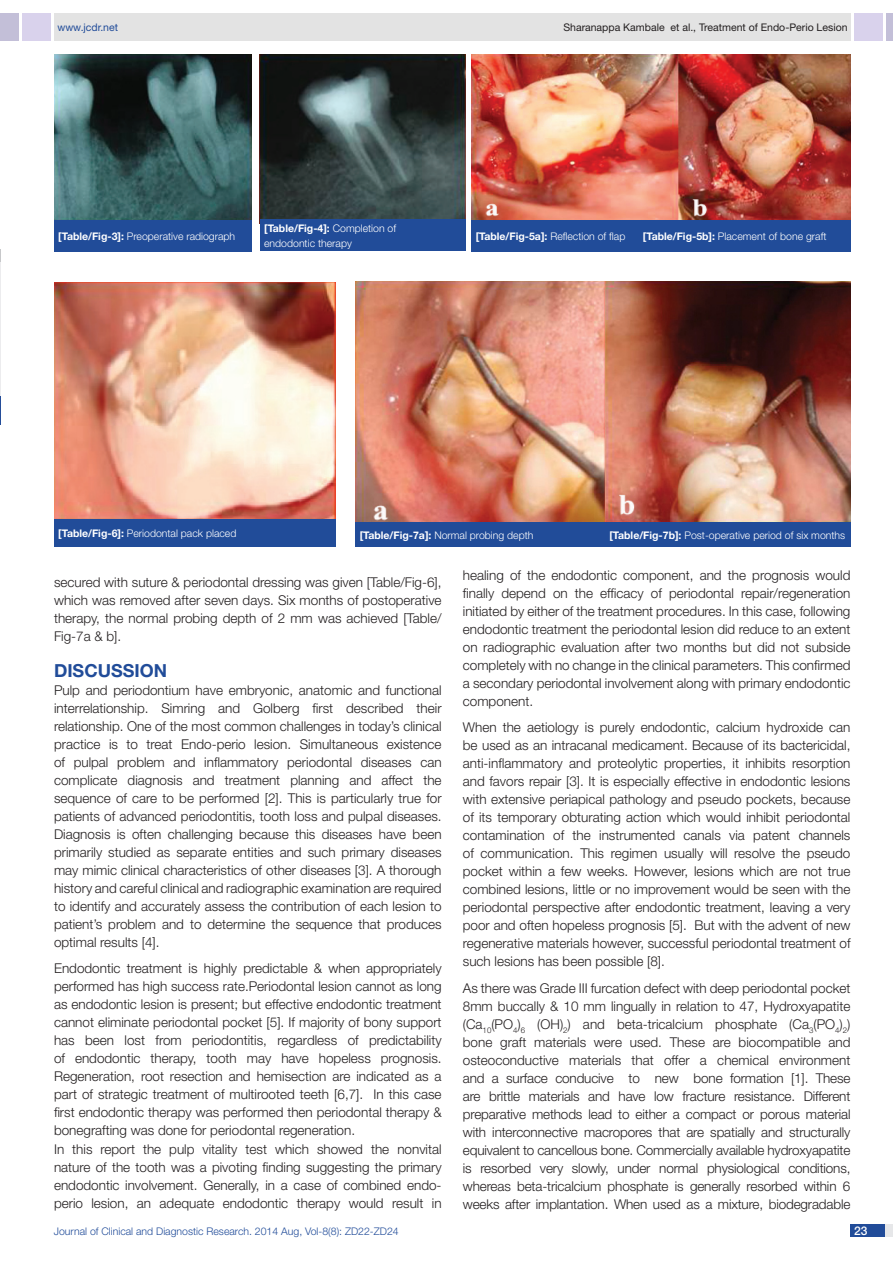
<style>
.page{position:relative;width:893px;height:1263px;background:#fff}
.page>*{position:absolute;margin:0;border:0;box-sizing:border-box;transform-origin:0 0}
.Heading{font:700 18px "Helvetica Neue";color:#214c99}
.Body_text{font:300 13.5px/18px "Helvetica Neue";color:#231f20;text-align:justify}
.t1{font:500 12px "Helvetica Neue";color:#fff}
.Table_text{font:300 10.5px "Helvetica Neue";color:#fff}
.t2{font:300 10.5px "Helvetica Neue";color:#214c99}
.t3{font:10.5px "Helvetica Neue";color:#231f20}
.Table_text-2{font:700 10.5px "Helvetica Neue";color:#fff}
.t4{font:10.5px "Helvetica Neue";color:#214c99}
.s1{font-weight:700}
.s2{font-weight:300}
</style>
<div class="page">
<div style="left:54px;top:13px;width:796px;height:28px;background:#e3e3e3"></div>
<div style="left:0;top:13px;width:19px;height:28px;background:#c3bfd8"></div>
<div style="left:22px;top:13px;width:29px;height:28px;background:#d9d2ec"></div>
<div style="left:886px;top:13px;width:7px;height:28px;background:#c3bfd8"></div>
<div style="left:854px;top:13px;width:29px;height:28px;background:#d9d2ec"></div>
<div style="left:850px;top:1224px;width:43px;height:13px;background:#e6e7e9"></div>
<div style="left:850px;top:1224px;width:35px;height:13px;background:#214c99"></div>
<hr style="left:0;top:260px;width:1px;height:137px;background:#ececee">
<svg style="left:0;top:250px;width:1px;height:12px"></svg>
<svg style="left:0;top:397px;width:1px;height:28px"></svg>
<img style="left:260px;top:54px;width:205px;height:166px">
<img style="left:54px;top:54px;width:197px;height:166px">
<img style="left:471px;top:54px;width:379px;height:166px">
<div style="left:54px;top:220px;width:197px;height:31px;background:#214c99"></div>
<div style="left:260px;top:220px;width:205px;height:31px;background:#214c99"></div>
<div style="left:471px;top:220px;width:379px;height:31px;background:#214c99"></div>
<img style="left:54px;top:282px;width:281px;height:237px">
<img style="left:355px;top:281px;width:495px;height:241px">
<div style="left:54px;top:519px;width:281px;height:28px;background:#214c99"></div>
<div style="left:355px;top:522px;width:495px;height:25px;background:#214c99"></div>
<p class="t4" style="left:57px;top:21px;width:62px">www.jcdr.net</p>
<p class="t3" style="left:563px;top:21px;width:286px">Sharanappa Kambale et al., Treatment of Endo-Perio Lesion</p>
<p class="Table_text" style="left:58px;top:230px;width:178px"><span class="s1">[Table/Fig-3]:</span> Preoperative radiograph</p>
<p class="Table_text-2" style="left:264px;top:222px;width:134px">[Table/Fig-4]: <span class="s2">Completion of</span></p>
<p class="Table_text" style="left:264px;top:237px;width:89px">endodontic therapy</p>
<p class="Table_text" style="left:476px;top:230px;width:151px"><span class="s1">[Table/Fig-5a]:</span> Reflection of flap</p>
<p class="Table_text" style="left:643px;top:230px;width:185px"><span class="s1">[Table/Fig-5b]:</span> Placement of bone graft</p>
<p class="Table_text" style="left:58px;top:527px;width:180px"><span class="s1">[Table/Fig-6]:</span> Periodontal pack placed</p>
<p class="Table_text" style="left:360px;top:528px;width:175px"><span class="s1">[Table/Fig-7a]:</span> Normal probing depth</p>
<p class="Table_text" style="left:609px;top:528px;width:237px"><span class="s1">[Table/Fig-7b]:</span> Post-operative period of six months</p>
<p class="Body_text" style="left:54px;top:573px;width:389px">secured with suture &amp; periodontal dressing was given [Table/Fig-6], which was removed after seven days. Six months of postoperative therapy, the normal probing depth of 2 mm was achieved [Table/ Fig-7a &amp; b].</p>
<p class="Heading" style="left:54px;top:659px;width:112px">DISCUSSION</p>
<p class="Body_text" style="left:54px;top:681px;width:389px">Pulp and periodontium have embryonic, anatomic and functional interrelationship. Simring and Golberg first described their relationship. One of the most common challenges in today’s clinical practice is to treat Endo-perio lesion. Simultaneous existence of pulpal problem and inflammatory periodontal diseases can complicate diagnosis and treatment planning and affect the sequence of care to be performed [2]. This is particularly true for patients of advanced periodontitis, tooth loss and pulpal diseases.<br>Diagnosis is often challenging because this diseases have been primarily studied as separate entities and such primary diseases may mimic clinical characteristics of other diseases [3]. A thorough history and careful clinical and radiographic examination are required to identify and accurately assess the contribution of each lesion to patient’s problem and to determine the sequence that produces optimal results [4].</p>
<p class="Body_text" style="left:54px;top:959px;width:389px">Endodontic treatment is highly predictable &amp; when appropriately performed has high success rate.Periodontal lesion cannot as long as endodontic lesion is present; but effective endodontic treatment cannot eliminate periodontal pocket [5]. If majority of bony support has been lost from periodontitis, regardless of predictability of endodontic therapy, tooth may have hopeless prognosis.<br>Regeneration, root resection and hemisection are indicated as a part of strategic treatment of multirooted teeth [6,7]. In this case first endodontic therapy was performed then periodontal therapy &amp; bonegrafting was done for periodontal regeneration.</p>
<p class="Body_text" style="left:54px;top:1140px;width:389px">In this report the pulp vitality test which showed the nonvital nature of the tooth was a pivoting finding suggesting the primary endodontic involvement. Generally, in a case of combined endo&shy;perio lesion, an adequate endodontic therapy would result in</p>
<p class="Body_text" style="left:463px;top:565px;width:389px">healing of the endodontic component, and the prognosis would finally depend on the efficacy of periodontal repair/regeneration initiated by either of the treatment procedures. In this case, following endodontic treatment the periodontal lesion did reduce to an extent on radiographic evaluation after two months but did not subside completely with no change in the clinical parameters. This confirmed a secondary periodontal involvement along with primary endodontic component.</p>
<p class="Body_text" style="left:463px;top:718px;width:389px">When the aetiology is purely endodontic, calcium hydroxide can be used as an intracanal medicament. Because of its bactericidal, anti-inflammatory and proteolytic properties, it inhibits resorption and favors repair [3]. It is especially effective in endodontic lesions with extensive periapical pathology and pseudo pockets, because of its temporary obturating action which would inhibit periodontal contamination of the instrumented canals via patent channels of communication. This regimen usually will resolve the pseudo pocket within a few weeks. However, lesions which are not true combined lesions, little or no improvement would be seen with the periodontal perspective after endodontic treatment, leaving a very poor and often hopeless prognosis [5]. But with the advent of new regenerative materials however, successful periodontal treatment of such lesions has been possible [8].</p>
<p class="Body_text" style="left:463px;top:978px;width:389px">As there was Grade III furcation defect with deep periodontal pocket 8mm buccally &amp; 10 mm lingually in relation to 47, Hydroxyapatite (Ca<sub>10</sub>(PO<sub>4</sub>)<sub>6</sub> (OH)<sub>2</sub>) and beta-tricalcium phosphate (Ca<sub>3</sub>(PO<sub>4</sub>)<sub>2</sub>) bone graft materials were used. These are biocompatible and osteoconductive materials that offer a chemical environment and a surface conducive to new bone formation [1]. These are brittle materials and have low fracture resistance. Different preparative methods lead to either a compact or porous material with interconnective macropores that are spatially and structurally equivalent to cancellous bone. Commercially available hydroxyapatite is resorbed very slowly, under normal physiological conditions, whereas beta-tricalcium phosphate is generally resorbed within 6 weeks after implantation. When used as a mixture, biodegradable</p>
<p class="t2" style="left:54px;top:1225px;width:346px">Journal of Clinical and Diagnostic Research. 2014 Aug, Vol-8(8): ZD22-ZD24</p>
<p class="t1" style="left:854px;top:1223px;width:15px">23</p>
</div>
